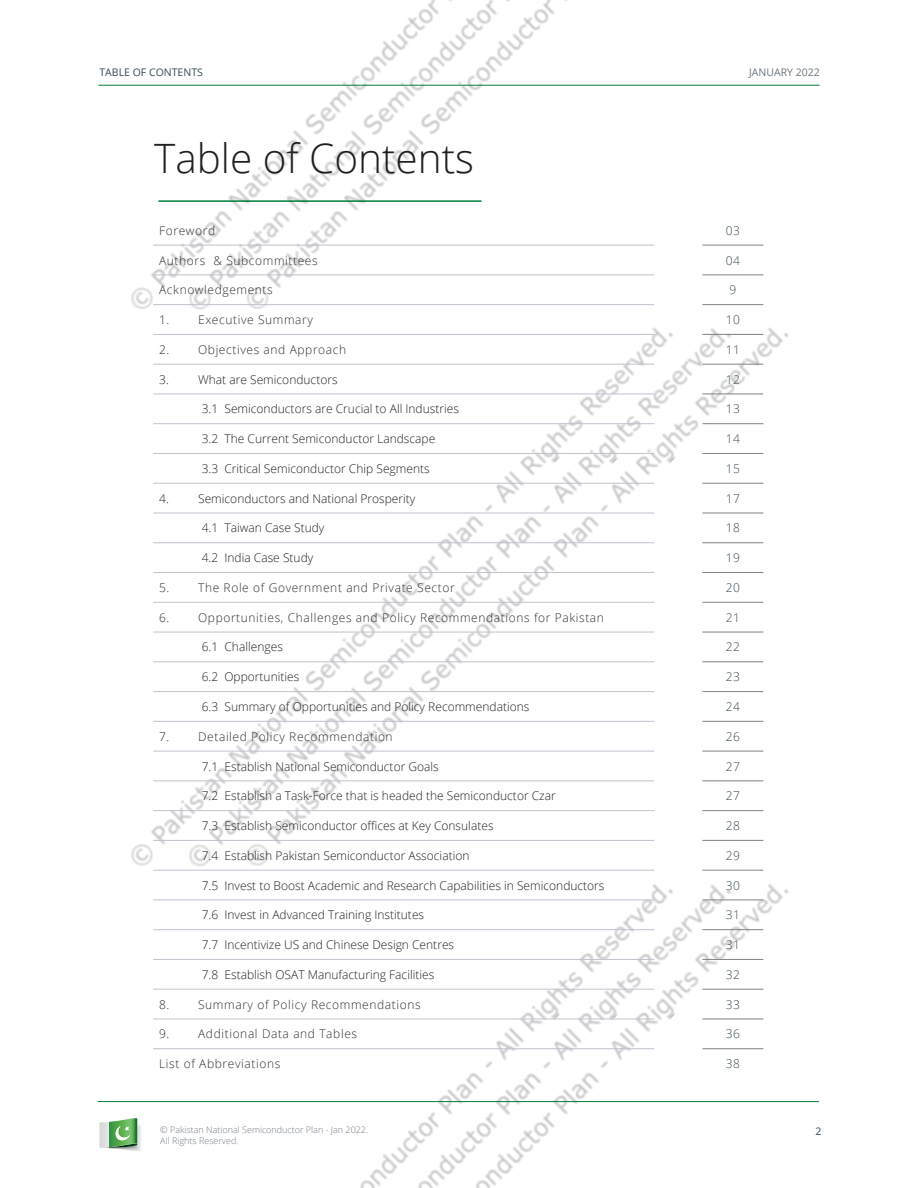
<style>
.page{position:relative;width:918px;height:1188px;background:#fff}
.page>*{position:absolute;margin:0;border:0;box-sizing:border-box;transform-origin:0 0}
.t1{font:300 40.5px "Open Sans";color:#231f20}
.t2{font:300 12px "Open Sans";color:#231f20}
.t3{font:300 12px "Open Sans";letter-spacing:.05em;color:#312f30}
.t4{font:300 12px "Open Sans";letter-spacing:.05em;color:#384b55}
.t5{font:10.5px "Open Sans";color:#384b55}
.t6{font:10.5px "Open Sans";color:#6d767f}
.t7{font:300 9px/10.8px "Open Sans";color:#757d87}
</style>
<div class="page">
<img style="left:181px;top:84px;width:57px;height:1019px">
<img style="left:238px;top:0;width:557px;height:1188px">
<svg style="left:99px;top:1118px;width:42px;height:33px"></svg>
<hr style="left:98px;top:1101px;width:721px;height:1px;background:#007c3b">
<hr style="left:98px;top:85px;width:722px;height:1px;background:#007c3b">
<hr style="left:153px;top:245px;width:501px;height:1px;background:#bec3cd">
<hr style="left:153px;top:275px;width:501px;height:1px;background:#bec3cd">
<hr style="left:153px;top:304px;width:501px;height:1px;background:#bec3cd">
<hr style="left:153px;top:334px;width:501px;height:1px;background:#bec3cd">
<hr style="left:153px;top:364px;width:501px;height:1px;background:#bec3cd">
<hr style="left:153px;top:394px;width:501px;height:1px;background:#bec3cd">
<hr style="left:153px;top:423px;width:501px;height:1px;background:#bec3cd">
<hr style="left:153px;top:453px;width:501px;height:1px;background:#bec3cd">
<hr style="left:153px;top:483px;width:501px;height:1px;background:#bec3cd">
<hr style="left:153px;top:513px;width:501px;height:1px;background:#bec3cd">
<hr style="left:153px;top:542px;width:501px;height:1px;background:#bec3cd">
<hr style="left:153px;top:572px;width:501px;height:1px;background:#bec3cd">
<hr style="left:153px;top:602px;width:501px;height:1px;background:#bec3cd">
<hr style="left:153px;top:632px;width:501px;height:1px;background:#bec3cd">
<hr style="left:153px;top:661px;width:501px;height:1px;background:#bec3cd">
<hr style="left:153px;top:691px;width:501px;height:1px;background:#bec3cd">
<hr style="left:153px;top:721px;width:501px;height:1px;background:#bec3cd">
<hr style="left:153px;top:751px;width:501px;height:1px;background:#bec3cd">
<hr style="left:153px;top:780px;width:501px;height:1px;background:#bec3cd">
<hr style="left:153px;top:810px;width:501px;height:1px;background:#bec3cd">
<hr style="left:153px;top:840px;width:501px;height:1px;background:#bec3cd">
<hr style="left:153px;top:870px;width:501px;height:1px;background:#bec3cd">
<hr style="left:153px;top:900px;width:501px;height:1px;background:#bec3cd">
<hr style="left:153px;top:929px;width:501px;height:1px;background:#bec3cd">
<hr style="left:153px;top:959px;width:501px;height:1px;background:#bec3cd">
<hr style="left:153px;top:989px;width:501px;height:1px;background:#bec3cd">
<hr style="left:153px;top:1019px;width:501px;height:1px;background:#bec3cd">
<hr style="left:153px;top:1048px;width:501px;height:1px;background:#bec3cd">
<hr style="left:702px;top:245px;width:61px;height:1px;background:#808285">
<hr style="left:702px;top:275px;width:61px;height:1px;background:#808285">
<hr style="left:702px;top:304px;width:61px;height:1px;background:#808285">
<hr style="left:702px;top:334px;width:61px;height:1px;background:#808285">
<hr style="left:702px;top:364px;width:61px;height:1px;background:#808285">
<hr style="left:702px;top:394px;width:61px;height:1px;background:#808285">
<hr style="left:702px;top:423px;width:61px;height:1px;background:#808285">
<hr style="left:702px;top:453px;width:61px;height:1px;background:#808285">
<hr style="left:702px;top:483px;width:61px;height:1px;background:#808285">
<hr style="left:702px;top:513px;width:61px;height:1px;background:#808285">
<hr style="left:702px;top:542px;width:61px;height:1px;background:#808285">
<hr style="left:702px;top:572px;width:61px;height:1px;background:#808285">
<hr style="left:702px;top:602px;width:61px;height:1px;background:#808285">
<hr style="left:702px;top:632px;width:61px;height:1px;background:#808285">
<hr style="left:702px;top:661px;width:61px;height:1px;background:#808285">
<hr style="left:702px;top:691px;width:61px;height:1px;background:#808285">
<hr style="left:702px;top:721px;width:61px;height:1px;background:#808285">
<hr style="left:702px;top:751px;width:61px;height:1px;background:#808285">
<hr style="left:702px;top:780px;width:61px;height:1px;background:#808285">
<hr style="left:702px;top:810px;width:61px;height:1px;background:#808285">
<hr style="left:702px;top:840px;width:61px;height:1px;background:#808285">
<hr style="left:702px;top:870px;width:61px;height:1px;background:#808285">
<hr style="left:702px;top:900px;width:61px;height:1px;background:#808285">
<hr style="left:702px;top:929px;width:61px;height:1px;background:#808285">
<hr style="left:702px;top:959px;width:61px;height:1px;background:#808285">
<hr style="left:702px;top:989px;width:61px;height:1px;background:#808285">
<hr style="left:702px;top:1019px;width:61px;height:1px;background:#808285">
<hr style="left:702px;top:1048px;width:61px;height:1px;background:#808285">
<hr style="left:158px;top:200px;width:324px;height:2px;background:#007c3b">
<p class="t5" style="left:99px;top:65px;width:105px">TABLE OF CONTENTS</p>
<p class="t6" style="left:749px;top:65px;width:72px">JANUARY 2022</p>
<h1 class="t1" style="left:154px;top:131px;width:322px">Table of Contents</h1>
<p class="t3" style="left:159px;top:222px;width:58px">Foreword</p>
<p class="t4" style="left:726px;top:222px;width:16px">03</p>
<p class="t3" style="left:159px;top:252px;width:160px">Authors &amp; Subcommittees</p>
<p class="t4" style="left:726px;top:252px;width:16px">04</p>
<p class="t3" style="left:159px;top:282px;width:115px">Acknowledgements</p>
<p class="t4" style="left:729px;top:282px;width:8px">9</p>
<p class="t3" style="left:159px;top:312px;width:155px">1. Executive Summary</p>
<p class="t4" style="left:726px;top:312px;width:16px">10</p>
<p class="t3" style="left:159px;top:341px;width:189px">2. Objectives and Approach</p>
<p class="t4" style="left:726px;top:341px;width:16px">11</p>
<p class="t2" style="left:159px;top:371px;width:11px">3.</p>
<p class="t2" style="left:198px;top:371px;width:141px">What are Semiconductors</p>
<p class="t4" style="left:726px;top:371px;width:16px">12</p>
<p class="t2" style="left:202px;top:401px;width:259px">3.1 Semiconductors are Crucial to All Industries</p>
<p class="t4" style="left:726px;top:401px;width:16px">13</p>
<p class="t2" style="left:202px;top:431px;width:235px">3.2 The Current Semiconductor Landscape</p>
<p class="t4" style="left:726px;top:431px;width:16px">14</p>
<p class="t2" style="left:202px;top:460px;width:230px">3.3 Critical Semiconductor Chip Segments</p>
<p class="t4" style="left:726px;top:460px;width:16px">15</p>
<p class="t2" style="left:159px;top:490px;width:11px">4.</p>
<p class="t2" style="left:198px;top:490px;width:219px">Semiconductors and National Prosperity</p>
<p class="t4" style="left:726px;top:490px;width:16px">17</p>
<p class="t2" style="left:202px;top:520px;width:124px">4.1 Taiwan Case Study</p>
<p class="t4" style="left:726px;top:520px;width:16px">18</p>
<p class="t2" style="left:202px;top:550px;width:113px">4.2 India Case Study</p>
<p class="t4" style="left:726px;top:550px;width:16px">19</p>
<p class="t3" style="left:159px;top:579px;width:297px">5. The Role of Government and Private Sector</p>
<p class="t4" style="left:726px;top:579px;width:16px">20</p>
<p class="t3" style="left:159px;top:609px;width:446px">6. Opportunities, Challenges and Policy Recommendations for Pakistan</p>
<p class="t4" style="left:726px;top:609px;width:16px">21</p>
<p class="t2" style="left:202px;top:639px;width:83px">6.1 Challenges</p>
<p class="t4" style="left:726px;top:639px;width:16px">22</p>
<p class="t2" style="left:202px;top:669px;width:99px">6.2 Opportunities</p>
<p class="t4" style="left:726px;top:669px;width:16px">23</p>
<p class="t2" style="left:202px;top:698px;width:329px">6.3 Summary of Opportunities and Policy Recommendations</p>
<p class="t4" style="left:726px;top:698px;width:16px">24</p>
<p class="t3" style="left:159px;top:728px;width:235px">7. Detailed Policy Recommendation</p>
<p class="t4" style="left:726px;top:728px;width:16px">26</p>
<p class="t2" style="left:202px;top:758px;width:239px">7.1 Establish National Semiconductor Goals</p>
<p class="t4" style="left:726px;top:758px;width:16px">27</p>
<p class="t2" style="left:202px;top:788px;width:356px">7.2 Establish a Task-Force that is headed the Semiconductor Czar</p>
<p class="t4" style="left:726px;top:788px;width:16px">27</p>
<p class="t2" style="left:202px;top:817px;width:293px">7.3 Establish Semiconductor offices at Key Consulates</p>
<p class="t4" style="left:726px;top:817px;width:16px">28</p>
<p class="t2" style="left:202px;top:847px;width:269px">7.4 Establish Pakistan Semiconductor Association</p>
<p class="t4" style="left:726px;top:847px;width:16px">29</p>
<p class="t2" style="left:202px;top:877px;width:404px">7.5 Invest to Boost Academic and Research Capabilities in Semiconductors</p>
<p class="t4" style="left:726px;top:877px;width:16px">30</p>
<p class="t2" style="left:202px;top:907px;width:224px">7.6 Invest in Advanced Training Institutes</p>
<p class="t4" style="left:726px;top:907px;width:16px">31</p>
<p class="t2" style="left:202px;top:936px;width:254px">7.7 Incentivize US and Chinese Design Centres</p>
<p class="t4" style="left:726px;top:936px;width:16px">31</p>
<p class="t2" style="left:202px;top:966px;width:234px">7.8 Establish OSAT Manufacturing Facilities</p>
<p class="t4" style="left:726px;top:966px;width:16px">32</p>
<p class="t3" style="left:159px;top:996px;width:263px">8. Summary of Policy Recommendations</p>
<p class="t4" style="left:726px;top:996px;width:16px">33</p>
<p class="t3" style="left:159px;top:1026px;width:199px">9. Additional Data and Tables</p>
<p class="t4" style="left:726px;top:1026px;width:16px">36</p>
<p class="t3" style="left:159px;top:1056px;width:123px">List of Abbreviations</p>
<p class="t4" style="left:726px;top:1056px;width:16px">38</p>
<p class="t7" style="left:160px;top:1125px;width:210px">© Pakistan National Semiconductor Plan - Jan 2022.<br>All Rights Reserved.</p>
<p class="t5" style="left:815px;top:1124px;width:8px">2</p>
</div>
